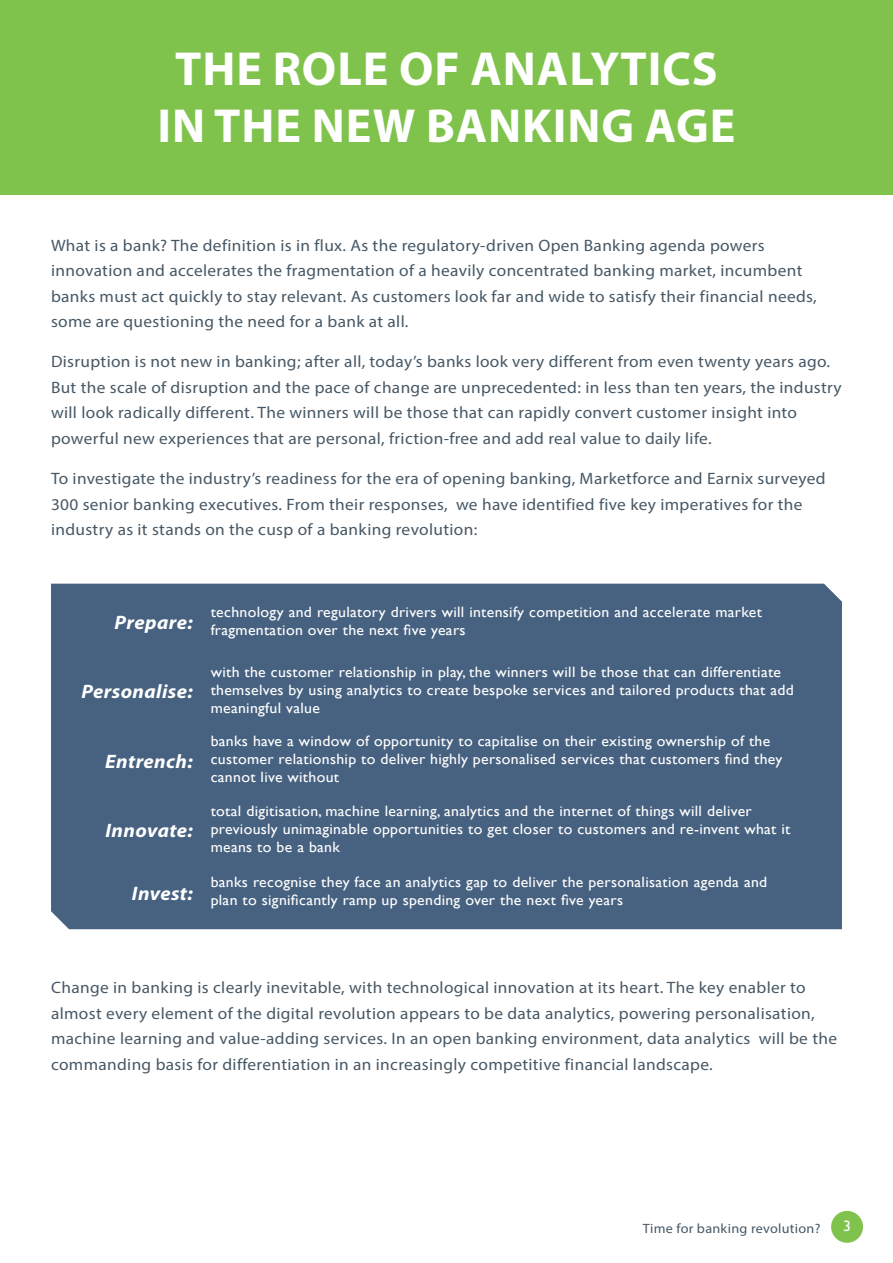
<style>
.page{position:relative;width:893px;height:1263px;background:#fff}
.page>*{position:absolute;margin:0;border:0;box-sizing:border-box;transform-origin:0 0}
.t1{font:700 48px/57px "Myriad Pro";letter-spacing:.02em;color:#fff;text-align:center}
.t2{font:italic 700 19.5px "Myriad Pro";letter-spacing:.02em;color:#fff;scale:1.05 1}
.t3{font:16.5px/25.5px "Myriad Pro";letter-spacing:.02em;color:#475865;scale:1.05 1}
.t4{font:15px/18px "Gill Sans";letter-spacing:.02em;color:#fff;scale:1.05 1}
.t5{font:13.5px "Myriad Pro";letter-spacing:.02em;color:#475865;scale:1.05 1}
</style>
<div class="page">
<div style="left:51px;top:584px;width:791px;height:345px;background:#476281"></div>
<div style="left:0;top:0;width:893px;height:195px;background:#7fc34c"></div>
<div style="left:831px;top:1211px;width:32px;height:32px;background:#7fc34c;border-radius:50%"></div>
<h1 class="t1" style="left:158px;top:41px;width:579px">THE ROLE OF ANALYTICS<br>IN THE NEW BANKING AGE</h1>
<p class="t3" style="left:51px;top:232px;width:731px">What is a bank? The definition is in flux. As the regulatory-driven Open Banking agenda powers innovation and accelerates the fragmentation of a heavily concentrated banking market, incumbent banks must act quickly to stay relevant. As customers look far and wide to satisfy their financial needs, some are questioning the need for a bank at all.</p>
<p class="t3" style="left:51px;top:349px;width:755px">Disruption is not new in banking; after all, today’s banks look very different from even twenty years ago.<br>But the scale of disruption and the pace of change are unprecedented: in less than ten years, the industry will look radically different. The winners will be those that can rapidly convert customer insight into powerful new experiences that are personal, friction-free and add real value to daily life.</p>
<p class="t3" style="left:51px;top:466px;width:739px">To investigate the industry’s readiness for the era of opening banking, Marketforce and Earnix surveyed<br>300 senior banking executives. From their responses, we have identified five key imperatives for the industry as it stands on the cusp of a banking revolution:</p>
<p class="t2" style="left:115px;top:611px;width:76px">Prepare:</p>
<p class="t4" style="left:211px;top:603px;width:526px">technology and regulatory drivers will intensify competition and accelerate market fragmentation over the next five years</p>
<p class="t2" style="left:81px;top:681px;width:108px">Personalise:</p>
<p class="t2" style="left:105px;top:750px;width:85px">Entrench:</p>
<p class="t2" style="left:106px;top:819px;width:85px">Innovate:</p>
<p class="t4" style="left:211px;top:663px;width:557px">with the customer relationship in play, the winners will be those that can differentiate themselves by using analytics to create bespoke services and tailored products that add meaningful value</p>
<p class="t4" style="left:211px;top:732px;width:546px">banks have a window of opportunity to capitalise on their existing ownership of the customer relationship to deliver highly personalised services that customers find they cannot live without</p>
<p class="t4" style="left:211px;top:802px;width:554px">total digitisation, machine learning, analytics and the internet of things will deliver previously unimaginable opportunities to get closer to customers and re-invent what it means to be a bank</p>
<p class="t2" style="left:132px;top:882px;width:59px">Invest:</p>
<p class="t4" style="left:211px;top:873px;width:532px">banks recognise they face an analytics gap to deliver the personalisation agenda and plan to significantly ramp up spending over the next five years</p>
<p class="t3" style="left:51px;top:975px;width:750px">Change in banking is clearly inevitable, with technological innovation at its heart. The key enabler to almost every element of the digital revolution appears to be data analytics, powering personalisation, machine learning and value-adding services. In an open banking environment, data analytics will be the commanding basis for differentiation in an increasingly competitive financial landscape.</p>
<p class="t5" style="left:643px;top:1220px;width:171px">Time for banking revolution?</p>
<p class="t4" style="left:843px;top:1217px;width:9px">3</p>
</div>
